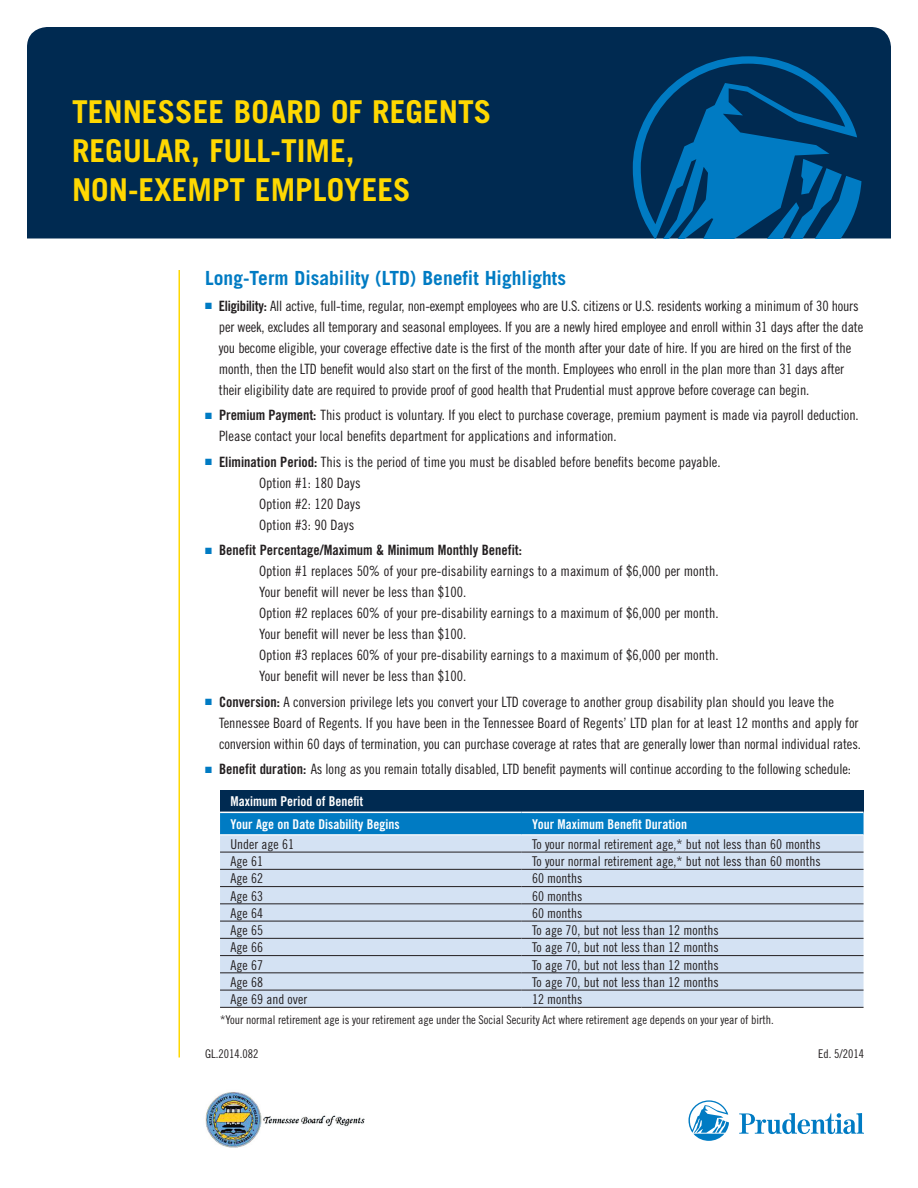
<style>
.page{position:relative;width:918px;height:1188px;background:#fff}
.page>*{position:absolute;margin:0;border:0;box-sizing:border-box;transform-origin:0 0}
.t1{font:700 31.5px/39px "Trade Gothic";color:#ffd801}
.t2{font:700 19.5px "Trade Gothic";color:#007bc3}
.t3{font:14.25px/21px "Trade Gothic Cond Eighteen";letter-spacing:-.005em;color:#231f20}
.t4{font:14.25px "Trade Gothic Bold Cond Twenty";color:#231f20}
.t5{font:13.5px "Trade Gothic Cond Eighteen";color:#231f20}
.t6{font:13.5px/22.5px "Trade Gothic Bold Cond Twenty";color:#fff}
.t7{font:12px "Trade Gothic Cond Eighteen";color:#231f20}
.s1{color:#007bc3}
.s2{font-family:"Trade Gothic Bold Cond Twenty"}
</style>
<div class="page">
<hr style="left:178px;top:270px;width:2px;height:788px;background:#ffd801">
<div style="left:27px;top:27px;width:864px;height:211px;background:#002a51"></div>
<svg style="left:633px;top:56px;width:228px;height:182px;background:#004d82"></svg>
<svg style="left:689px;top:1100px;width:40px;height:41px"></svg>
<svg style="left:739px;top:1113px;width:125px;height:21px"></svg>
<img style="left:205px;top:1092px;width:160px;height:56px">
<div style="left:220px;top:790px;width:644px;height:22px;background:#002a51"></div>
<div style="left:220px;top:813px;width:644px;height:21px;background:#007bc3"></div>
<div style="left:220px;top:835px;width:644px;height:172px;background:#d4e2f3"></div>
<hr style="left:220px;top:852px;width:302px;height:1px;background:#231f20">
<hr style="left:522px;top:852px;width:342px;height:1px;background:#231f20">
<hr style="left:220px;top:869px;width:302px;height:1px;background:#231f20">
<hr style="left:522px;top:869px;width:342px;height:1px;background:#231f20">
<hr style="left:220px;top:886px;width:302px;height:1px;background:#231f20">
<hr style="left:522px;top:886px;width:342px;height:1px;background:#231f20">
<hr style="left:220px;top:903px;width:302px;height:1px;background:#231f20">
<hr style="left:522px;top:903px;width:342px;height:1px;background:#231f20">
<hr style="left:220px;top:921px;width:302px;height:1px;background:#231f20">
<hr style="left:522px;top:921px;width:342px;height:1px;background:#231f20">
<hr style="left:220px;top:938px;width:302px;height:1px;background:#231f20">
<hr style="left:522px;top:938px;width:342px;height:1px;background:#231f20">
<hr style="left:220px;top:955px;width:302px;height:1px;background:#231f20">
<hr style="left:522px;top:955px;width:342px;height:1px;background:#231f20">
<hr style="left:220px;top:972px;width:302px;height:1px;background:#231f20">
<hr style="left:522px;top:972px;width:342px;height:1px;background:#231f20">
<hr style="left:220px;top:990px;width:302px;height:1px;background:#231f20">
<hr style="left:522px;top:990px;width:342px;height:1px;background:#231f20">
<hr style="left:220px;top:1007px;width:302px;height:1px;background:#231f20">
<hr style="left:522px;top:1007px;width:342px;height:1px;background:#231f20">
<h1 class="t1" style="left:72px;top:92px;width:421px">TENNESSEE BOARD OF REGENTS<br>REGULAR, FULL-TIME,<br>NON-EXEMPT EMPLOYEES</h1>
<h2 class="t2" style="left:205px;top:266px;width:362px">LONG-TERM DISABILITY (LTD) BENEFIT HIGHLIGHTS</h2>
<p class="t3" style="left:219px;top:295px;width:646px;text-indent:-14px"><span class="s1">■</span> <span class="s2">Eligibility:</span> All active, full-time, regular, non-exempt employees who are U.S. citizens or U.S. residents working a minimum of 30 hours per week, excludes all temporary and seasonal employees. If you are a newly hired employee and enroll within 31 days after the date you become eligible, your coverage effective date is the first of the month after your date of hire. If you are hired on the first of the month, then the LTD benefit would also start on the first of the month. Employees who enroll in the plan more than 31 days after their eligibility date are required to provide proof of good health that Prudential must approve before coverage can begin.</p>
<p class="t3" style="left:219px;top:404px;width:641px;text-indent:-14px"><span class="s1">■</span> <span class="s2">Premium Payment:</span> This product is voluntary. If you elect to purchase coverage, premium payment is made via payroll deduction.<br>Please contact your local benefits department for applications and information.</p>
<p class="t3" style="left:259px;top:451px;width:463px;text-indent:-54px"><span class="s1">■</span> <span class="s2">Elimination Period:</span> This is the period of time you must be disabled before benefits become payable.<br>Option #1: 180 Days<br>Option #2: 120 Days<br>Option #3: 90 Days</p>
<p class="t4" style="left:205px;top:541px;width:318px"><span class="s1">■</span> Benefit Percentage/Maximum &amp; Minimum Monthly Benefit:</p>
<p class="t3" style="left:259px;top:560px;width:461px">Option #1 replaces 50% of your pre-disability earnings to a maximum of $6,000 per month.<br>Your benefit will never be less than $100.<br>Option #2 replaces 60% of your pre-disability earnings to a maximum of $6,000 per month.<br>Your benefit will never be less than $100.<br>Option #3 replaces 60% of your pre-disability earnings to a maximum of $6,000 per month.<br>Your benefit will never be less than $100.</p>
<p class="t3" style="left:219px;top:691px;width:643px;text-indent:-14px"><span class="s1">■</span> <span class="s2">Conversion:</span> A conversion privilege lets you convert your LTD coverage to another group disability plan should you leave the<br>Tennessee Board of Regents. If you have been in the Tennessee Board of Regents’ LTD plan for at least 12 months and apply for conversion within 60 days of termination, you can purchase coverage at rates that are generally lower than normal individual rates.</p>
<p class="t3" style="left:205px;top:758px;width:647px"><span class="s1">■</span> <span class="s2">Benefit duration:</span> As long as you remain totally disabled, LTD benefit payments will continue according to the following schedule:</p>
<p class="t6" style="left:231px;top:790px;width:171px">Maximum Period of Benefit<br>Your Age on Date Disability Begins</p>
<p class="t6" style="left:532px;top:813px;width:157px">Your Maximum Benefit Duration</p>
<p class="t5" style="left:231px;top:836px;width:65px">Under age 61</p>
<p class="t5" style="left:532px;top:836px;width:290px">To your normal retirement age,* but not less than 60 months</p>
<p class="t5" style="left:231px;top:853px;width:34px">Age 61</p>
<p class="t5" style="left:532px;top:853px;width:290px">To your normal retirement age,* but not less than 60 months</p>
<p class="t5" style="left:231px;top:870px;width:34px">Age 62</p>
<p class="t5" style="left:532px;top:870px;width:52px">60 months</p>
<p class="t5" style="left:231px;top:888px;width:34px">Age 63</p>
<p class="t5" style="left:532px;top:888px;width:52px">60 months</p>
<p class="t5" style="left:231px;top:905px;width:34px">Age 64</p>
<p class="t5" style="left:532px;top:905px;width:52px">60 months</p>
<p class="t5" style="left:231px;top:922px;width:34px">Age 65</p>
<p class="t5" style="left:532px;top:922px;width:188px">To age 70, but not less than 12 months</p>
<p class="t5" style="left:231px;top:939px;width:34px">Age 66</p>
<p class="t5" style="left:532px;top:939px;width:188px">To age 70, but not less than 12 months</p>
<p class="t5" style="left:231px;top:957px;width:34px">Age 67</p>
<p class="t5" style="left:532px;top:957px;width:188px">To age 70, but not less than 12 months</p>
<p class="t5" style="left:231px;top:974px;width:34px">Age 68</p>
<p class="t5" style="left:532px;top:974px;width:188px">To age 70, but not less than 12 months</p>
<p class="t5" style="left:231px;top:991px;width:78px">Age 69 and over</p>
<p class="t5" style="left:532px;top:991px;width:52px">12 months</p>
<p class="t7" style="left:220px;top:1013px;width:555px">*Your normal retirement age is your retirement age under the Social Security Act where retirement age depends on your year of birth.</p>
<p class="t7" style="left:205px;top:1046px;width:55px">GL.2014.082</p>
<p class="t7" style="left:818px;top:1046px;width:47px">Ed. 5/2014</p>
</div>
